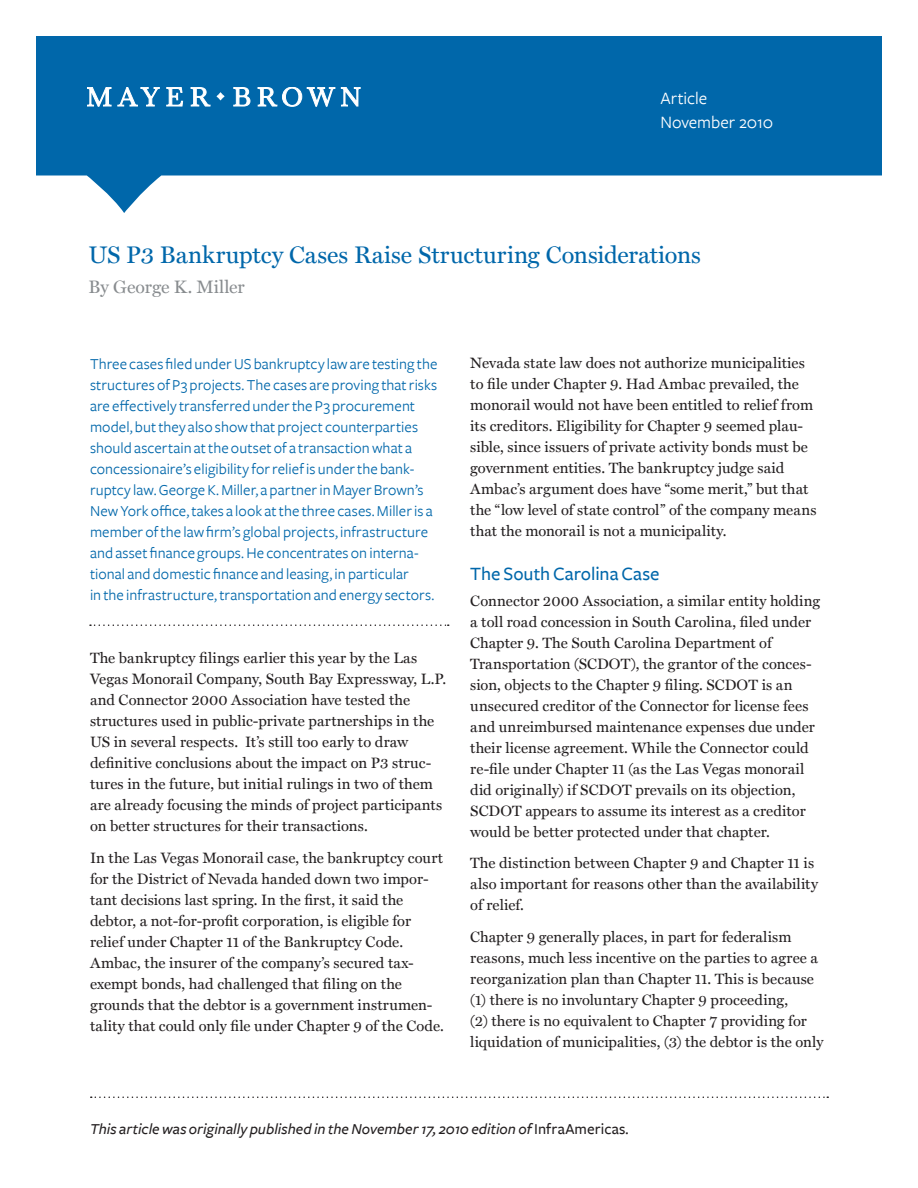
<style>
.page{position:relative;width:918px;height:1188px;background:#fff}
.page>*{position:absolute;margin:0;border:0;box-sizing:border-box;transform-origin:0 0}
.Head{font:24px "Miller Text";color:#0067aa}
.Subhead_L1{font:500 19.5px "Freight Sans";letter-spacing:-.005em;color:#0067aa}
.Date{font:18px "Freight Sans";letter-spacing:-.005em;color:#fff}
.Head-2{font:18px "Miller Text";letter-spacing:-.005em;color:#888c8f}
.Body_copy{font:15.75px/21px "Freight Sans";letter-spacing:.005em;color:#0067aa}
.Subhead_L4{font:italic 500 15.75px "Freight Sans";color:#231f20}
.Body_copy-2{font:15px/21px "Miller Text";letter-spacing:.005em;color:#231f20}
.s1{font-style:normal}
</style>
<div class="page">
<svg style="left:36px;top:36px;width:846px;height:177px;fill:#0067aa"></svg>
<svg style="left:87px;top:87px;width:273px;height:19px"></svg>
<svg style="left:91px;top:1096px;width:737px;height:2px"></svg>
<svg style="left:90px;top:624px;width:359px;height:2px"></svg>
<p class="Date" style="left:660px;top:89px;width:48px">Article</p>
<p class="Date" style="left:660px;top:113px;width:114px">November 2010</p>
<p class="Head" style="left:88px;top:240px;width:614px">US P3 Bankruptcy Cases Raise Structuring Considerations</p>
<p class="Head-2" style="left:88px;top:276px;width:158px">By George K. Miller</p>
<p class="Body_copy" style="left:90px;top:354px;width:349px">Three cases filed under US bankruptcy law are testing the structures of P3 projects. The cases are proving that risks are effectively transferred under the P3 procurement model, but they also show that project counterparties should ascertain at the outset of a transaction what a concessionaire’s eligibility for relief is under the bank&shy;ruptcy law. George K. Miller, a partner in Mayer Brown’s New York office, takes a look at the three cases. Miller is a member of the law firm’s global projects, infrastructure and asset finance groups. He concentrates on interna&shy;tional and domestic finance and leasing, in particular<br>in the infrastructure, transportation and energy sectors.</p>
<p class="Body_copy-2" style="left:90px;top:647px;width:358px">The bankruptcy filings earlier this year by the Las Vegas Monorail Company, South Bay Expressway, L.P. and Connector 2000 Association have tested the structures used in public-private partnerships in the US in several respects. It’s still too early to draw definitive conclusions about the impact on P3 struc&shy;tures in the future, but initial rulings in two of them are already focusing the minds of project participants on better structures for their transactions.</p>
<p class="Body_copy-2" style="left:90px;top:847px;width:355px">In the Las Vegas Monorail case, the bankruptcy court for the District of Nevada handed down two impor&shy;tant decisions last spring. In the first, it said the debtor, a not-for-profit corporation, is eligible for relief under Chapter 11 of the Bankruptcy Code.<br>Ambac, the insurer of the company’s secured tax&shy;exempt bonds, had challenged that filing on the grounds that the debtor is a government instrumen&shy;tality that could only file under Chapter 9 of the Code.</p>
<p class="Body_copy-2" style="left:470px;top:352px;width:348px">Nevada state law does not authorize municipalities to file under Chapter 9. Had Ambac prevailed, the monorail would not have been entitled to relief from its creditors. Eligibility for Chapter 9 seemed plau&shy;sible, since issuers of private activity bonds must be government entities. The bankruptcy judge said Ambac’s argument does have “some merit,” but that the “low level of state control” of the company means that the monorail is not a municipality.</p>
<p class="Subhead_L1" style="left:470px;top:563px;width:191px">The South Carolina Case</p>
<p class="Body_copy-2" style="left:470px;top:590px;width:351px">Connector 2000 Association, a similar entity holding a toll road concession in South Carolina, filed under Chapter 9. The South Carolina Department of Transportation (SCDOT), the grantor of the conces&shy;sion, objects to the Chapter 9 filing. SCDOT is an unsecured creditor of the Connector for license fees and unreimbursed maintenance expenses due under their license agreement. While the Connector could re-file under Chapter 11 (as the Las Vegas monorail did originally) if SCDOT prevails on its objection, SCDOT appears to assume its interest as a creditor would be better protected under that chapter.</p>
<p class="Body_copy-2" style="left:470px;top:853px;width:349px">The distinction between Chapter 9 and Chapter 11 is also important for reasons other than the availability of relief.</p>
<p class="Body_copy-2" style="left:470px;top:926px;width:355px">Chapter 9 generally places, in part for federalism reasons, much less incentive on the parties to agree a reorganization plan than Chapter 11. This is because (1) there is no involuntary Chapter 9 proceeding,<br>(2) there is no equivalent to Chapter 7 providing for liquidation of municipalities, (3) the debtor is the only</p>
<p class="Subhead_L4" style="left:90px;top:1120px;width:541px">This article was originally published in the November 17, 2010 edition of <span class="s1">InfraAmericas</span>.</p>
</div>
